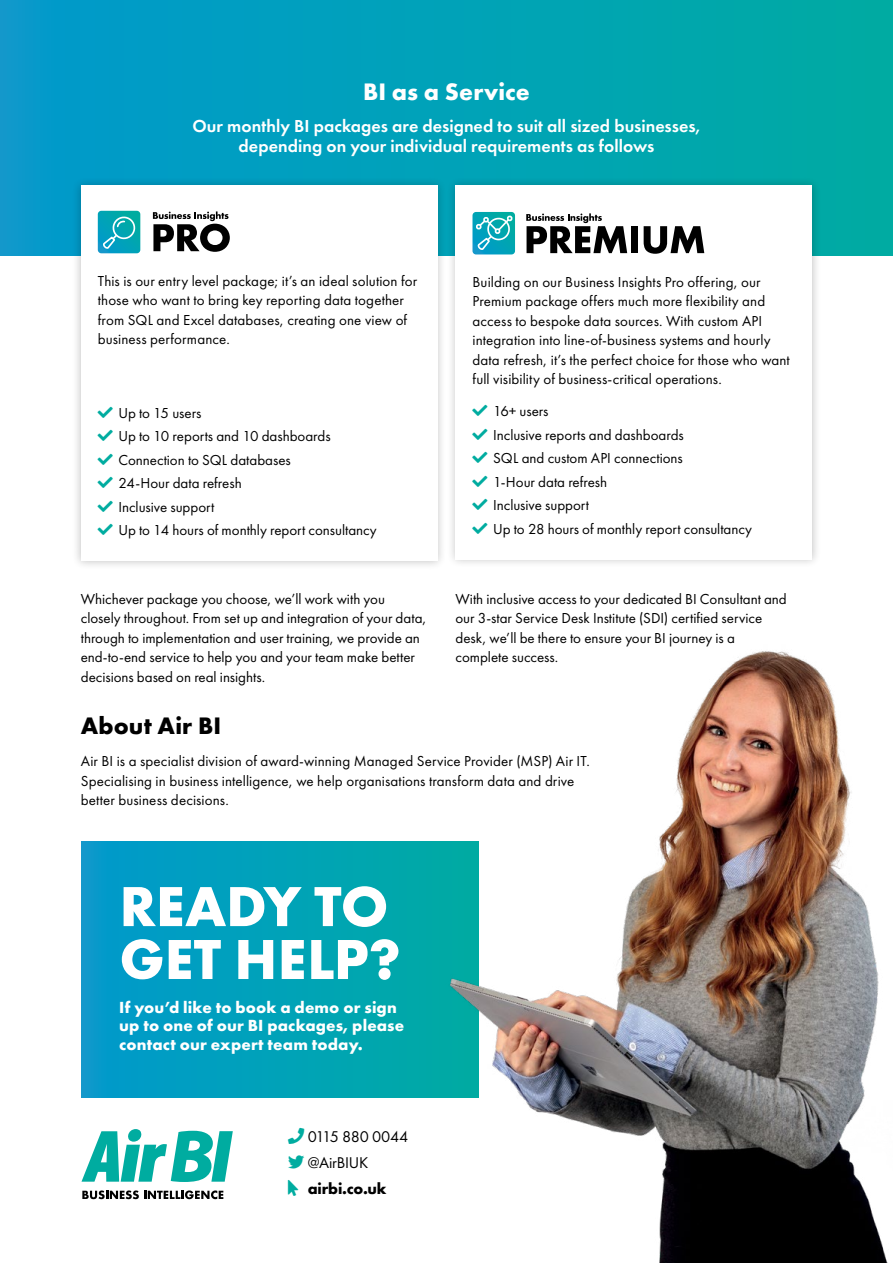
<style>
.page{position:relative;width:893px;height:1263px;background:#fff}
.page>*{position:absolute;margin:0;border:0;box-sizing:border-box;transform-origin:0 0}
.t1{font:700 58.5px/52.9px "Futura PT";letter-spacing:-.005em;color:#fff}
.t2{font:700 24.75px "Futura PT";letter-spacing:.005em;color:#fff}
.t3{font:700 24.75px "Futura PT";letter-spacing:.005em;color:#000}
.t4{font:600 18px/19.5px "Futura PT";color:#fff;text-align:center}
.t5{font:700 16.65px/18.1px "Futura PT";letter-spacing:.01em;color:#fff}
.t6{font:16.2px/26px "Futura PT";letter-spacing:-.015em;color:#000}
.t7{font:700 16.2px "Futura PT";letter-spacing:-.01em;color:#000}
.t8{font:15px/19.5px "Futura PT";color:#000}
</style>
<div class="page">
<div style="left:0;top:0;width:893px;height:255px;background:linear-gradient(to right,#0299cc,#00aba2)"></div>
<svg style="left:81px;top:841px;width:349px;height:256px;background:#00a0ba"></svg>
<svg style="left:81px;top:1129px;width:152px;height:53px"></svg>
<svg style="left:82px;top:1190px;width:141px;height:9px"></svg>
<div style="left:72px;top:176px;width:375px;height:394px;background:#000;opacity:.24"></div>
<div style="left:81px;top:185px;width:356px;height:376px;background:#fff"></div>
<svg style="left:98px;top:211px;width:42px;height:42px;background:#1cacbc"></svg>
<svg style="left:153px;top:211px;width:77px;height:41px"></svg>
<div style="left:446px;top:176px;width:375px;height:392px;background:#000;opacity:.24"></div>
<div style="left:455px;top:185px;width:357px;height:374px;background:#fff"></div>
<svg style="left:472px;top:212px;width:43px;height:42px;background:#2eb3c2"></svg>
<svg style="left:526px;top:213px;width:101px;height:40px"></svg>
<div style="left:631px;top:226px;width:7px;height:27px;background:#000"></div>
<svg style="left:644px;top:226px;width:60px;height:28px"></svg>
<img style="left:430px;top:651px;width:458px;height:612px">
<h2 class="t2" style="left:363px;top:76px;width:168px">BI as a Service</h2>
<p class="t4" style="left:192px;top:116px;width:510px">Our monthly BI packages are designed to suit all sized businesses, depending on your individual requirements as follows</p>
<p class="t8" style="left:98px;top:271px;width:321px">This is our entry level package; it’s an ideal solution for those who want to bring key reporting data together from SQL and Excel databases, creating one view of business performance.</p>
<p class="t8" style="left:118px;top:401px;width:260px;line-height:23.5px">Up to 15 users<br>Up to 10 reports and 10 dashboards<br>Connection to SQL databases<br>24-Hour data refresh<br>Inclusive support<br>Up to 14 hours of monthly report consultancy</p>
<p class="t8" style="left:472px;top:272px;width:319px">Building on our Business Insights Pro offering, our Premium package offers much more flexibility and access to bespoke data sources. With custom API integration into line-of-business systems and hourly data refresh, it’s the perfect choice for those who want full visibility of business-critical operations.</p>
<p class="t8" style="left:493px;top:399px;width:260px;line-height:23.5px">16+ users<br>Inclusive reports and dashboards<br>SQL and custom API connections<br>1-Hour data refresh<br>Inclusive support<br>Up to 28 hours of monthly report consultancy</p>
<p class="t8" style="left:81px;top:589px;width:347px">Whichever package you choose, we’ll work with you closely throughout. From set up and integration of your data, through to implementation and user training, we provide an end-to-end service to help you and your team make better decisions based on real insights.</p>
<p class="t8" style="left:455px;top:589px;width:333px">With inclusive access to your dedicated BI Consultant and our 3-star Service Desk Institute (SDI) certified service desk, we’ll be there to ensure your BI journey is a complete success.</p>
<h2 class="t3" style="left:81px;top:710px;width:142px">About Air BI</h2>
<p class="t8" style="left:81px;top:752px;width:511px">Air BI is a specialist division of award-winning Managed Service Provider (MSP) Air IT.<br>Specialising in business intelligence, we help organisations transform data and drive better business decisions.</p>
<h1 class="t1" style="left:119px;top:878px;width:283px">READY TO<br>GET HELP?</h1>
<p class="t5" style="left:119px;top:998px;width:287px">If you’d like to book a demo or sign up to one of our BI packages, please contact our expert team today.</p>
<p class="t6" style="left:308px;top:1123px;width:102px">0115 880 0044 @AirBIUK</p>
<p class="t7" style="left:308px;top:1178px;width:80px">airbi.co.uk</p>
</div>
